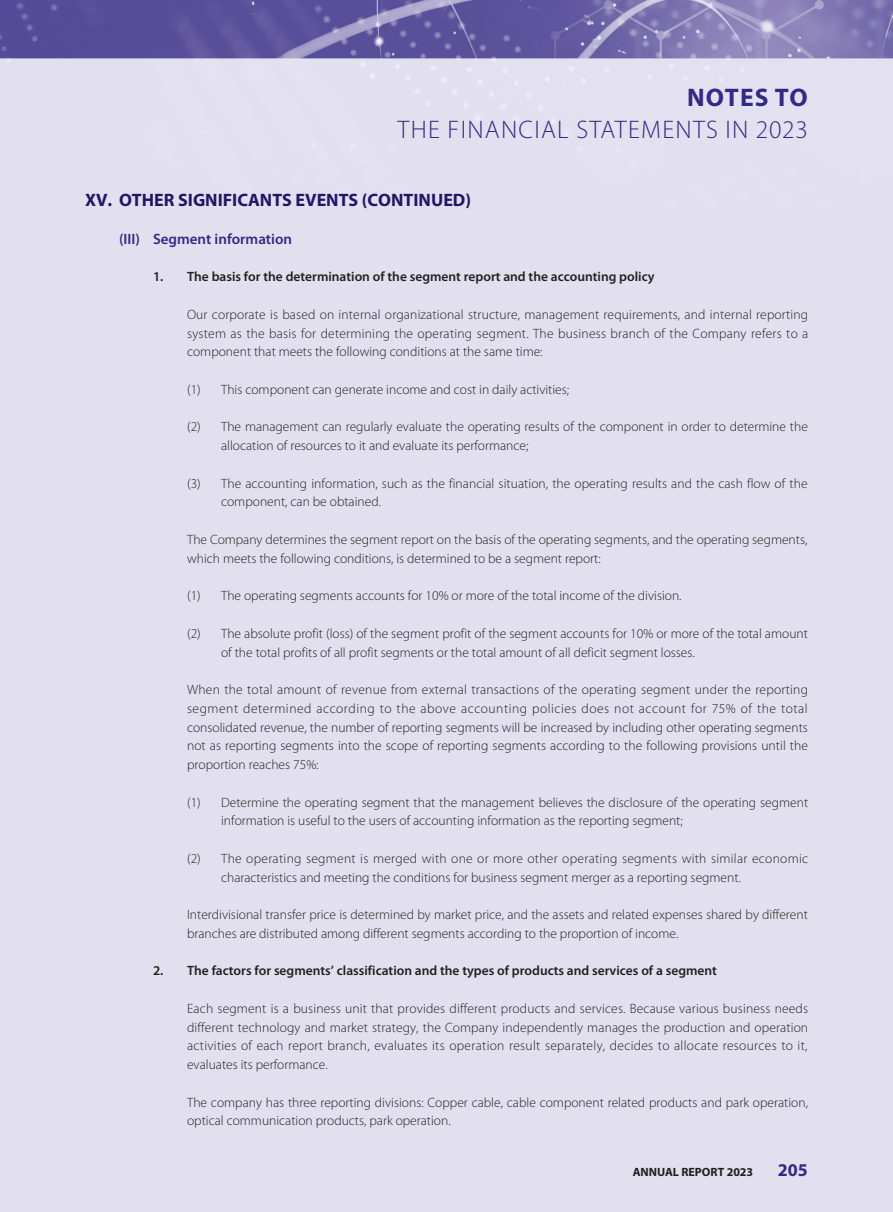
<style>
.page{position:relative;width:893px;height:1212px;background:#e2e0ef}
.page>*{position:absolute;margin:0;border:0;box-sizing:border-box;transform-origin:0 0}
.t1{font:300 25.5px "Myriad Pro";letter-spacing:.05em;color:#332986}
.t2{font:700 25.5px "Myriad Pro";letter-spacing:.05em;color:#332986}
._01_H1{font:700 18px "Myriad Pro";color:#231667}
.t3{font:700 18px "Myriad Pro";color:#332986}
._02_H2{font:600 15px "Myriad Pro";color:#332986}
._00_txt{font:300 13.5px/18.8px "Myriad Pro";color:#231f20}
._03_H3{font:600 13.5px "Myriad Pro";color:#231f20}
.t4{font:700 12px "Myriad Pro";color:#231f20}
</style>
<div class="page">
<h1 class="t2" style="left:687px;top:81px;width:122px">NOTES TO</h1>
<h1 class="t1" style="left:398px;top:114px;width:412px">THE FINANCIAL STATEMENTS IN 2023</h1>
<p class="_01_H1" style="left:85px;top:189px;width:388px">XV. OTHER SIGNIFICANTS EVENTS (CONTINUED)</p>
<p class="_02_H2" style="left:119px;top:229px;width:175px">(III) Segment information</p>
<p class="_03_H3" style="left:153px;top:268px;width:503px">1. The basis for the determination of the segment report and the accounting policy</p>
<p class="_00_txt" style="left:187px;top:305px;width:623px;text-align:justify">Our corporate is based on internal organizational structure, management requirements, and internal reporting system as the basis for determining the operating segment. The business branch of the Company refers to a component that meets the following conditions at the same time:</p>
<p class="_00_txt" style="left:187px;top:380px;width:384px">(1) This component can generate income and cost in daily activities;</p>
<p class="_00_txt" style="left:221px;top:417px;width:588px;text-indent:-34px">(2) The management can regularly evaluate the operating results of the component in order to determine the allocation of resources to it and evaluate its performance;</p>
<p class="_00_txt" style="left:221px;top:474px;width:588px;text-indent:-34px">(3) The accounting information, such as the financial situation, the operating results and the cash flow of the component, can be obtained.</p>
<p class="_00_txt" style="left:187px;top:530px;width:622px">The Company determines the segment report on the basis of the operating segments, and the operating segments, which meets the following conditions, is determined to be a segment report:</p>
<p class="_00_txt" style="left:187px;top:586px;width:496px">(1) The operating segments accounts for 10% or more of the total income of the division.</p>
<p class="_00_txt" style="left:221px;top:624px;width:588px;text-indent:-34px">(2) The absolute profit (loss) of the segment profit of the segment accounts for 10% or more of the total amount of the total profits of all profit segments or the total amount of all deficit segment losses.</p>
<p class="_00_txt" style="left:187px;top:680px;width:622px;text-align:justify">When the total amount of revenue from external transactions of the operating segment under the reporting segment determined according to the above accounting policies does not account for 75% of the total consolidated revenue, the number of reporting segments will be increased by including other operating segments not as reporting segments into the scope of reporting segments according to the following provisions until the proportion reaches 75%:</p>
<p class="_00_txt" style="left:221px;top:792px;width:589px;text-indent:-34px">(1) Determine the operating segment that the management believes the disclosure of the operating segment information is useful to the users of accounting information as the reporting segment;</p>
<p class="_00_txt" style="left:221px;top:849px;width:589px;text-indent:-34px">(2) The operating segment is merged with one or more other operating segments with similar economic characteristics and meeting the conditions for business segment merger as a reporting segment.</p>
<p class="_00_txt" style="left:187px;top:905px;width:622px">Interdivisional transfer price is determined by market price, and the assets and related expenses shared by different branches are distributed among different segments according to the proportion of income.</p>
<p class="_03_H3" style="left:153px;top:962px;width:565px">2. The factors for segments’ classification and the types of products and services of a segment</p>
<p class="_00_txt" style="left:187px;top:999px;width:623px;text-align:justify">Each segment is a business unit that provides different products and services. Because various business needs different technology and market strategy, the Company independently manages the production and operation activities of each report branch, evaluates its operation result separately, decides to allocate resources to it, evaluates its performance.</p>
<p class="_00_txt" style="left:187px;top:1092px;width:622px">The company has three reporting divisions: Copper cable, cable component related products and park operation, optical communication products, park operation.</p>
<p class="t4" style="left:633px;top:1164px;width:122px">ANNUAL REPORT 2023</p>
<h2 class="t3" style="left:778px;top:1158px;width:31px">205</h2>
</div>
